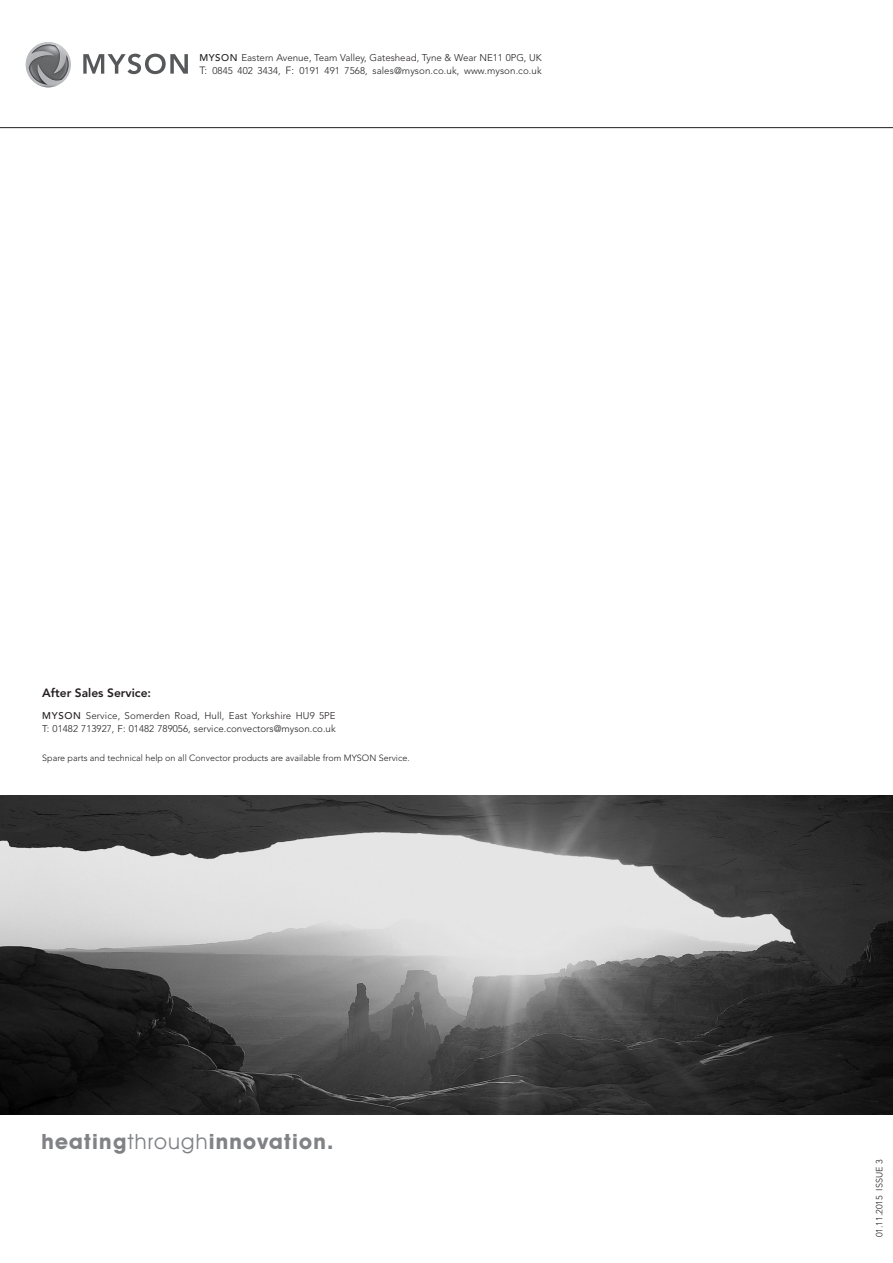
<style>
.page{position:relative;width:893px;height:1263px;background:#fff}
.page>*{position:absolute;margin:0;border:0;box-sizing:border-box;transform-origin:0 0}
.t1{font:700 21.15px "Avant Garde IT Cby BT";letter-spacing:.06em;color:#808285}
.t2{font:800 12px "Avenir";color:#231f20}
.t3{font:300 9.75px/12.6px "Avenir";letter-spacing:.005em;color:#231f20}
.t4{font:300 9px "Avenir";color:#231f20}
.s1{font-weight:500}
.s2{font-size:10.5px}
.s3{font-weight:400}
</style>
<div class="page">
<img style="left:0;top:795px;width:892px;height:319px">
<hr style="left:0;top:127px;width:892px;height:1px;background:#231f20">
<svg style="left:83px;top:54px;width:105px;height:20px"></svg>
<img style="left:25px;top:42px;width:46px;height:45px;border-radius:50%">
<p class="t3" style="left:199px;top:52px;width:344px"><span class="s1">MYSON</span> Eastern Avenue, Team Valley, Gateshead, Tyne &amp; Wear NE11 0PG, UK<br><span class="s2">T:</span> 0845 402 3434, <span class="s2">F:</span> 0191 491 7568, sales@myson.co.uk, www.myson.co.uk</p>
<p class="t2" style="left:42px;top:688px;width:110px">After Sales Service:</p>
<p class="t3" style="left:42px;top:710px;width:295px;line-height:13.4px"><span class="s1">MYSON</span> Service, Somerden Road, Hull, East Yorkshire HU9 5PE<br>T: 01482 713927, F: 01482 789056, service.convectors@myson.co.uk</p>
<p class="t4" style="left:42px;top:754px;width:369px">Spare parts and technical help on all Convector products are available from MYSON Service.</p>
<h1 class="t1" style="left:41px;top:1134px;width:293px">heating<span class="s3">through</span>innovation.</h1>
<p class="t4" style="left:876px;top:1237px;width:79px;rotate:-90deg">01.11.2015 ISSUE 3</p>
</div>
